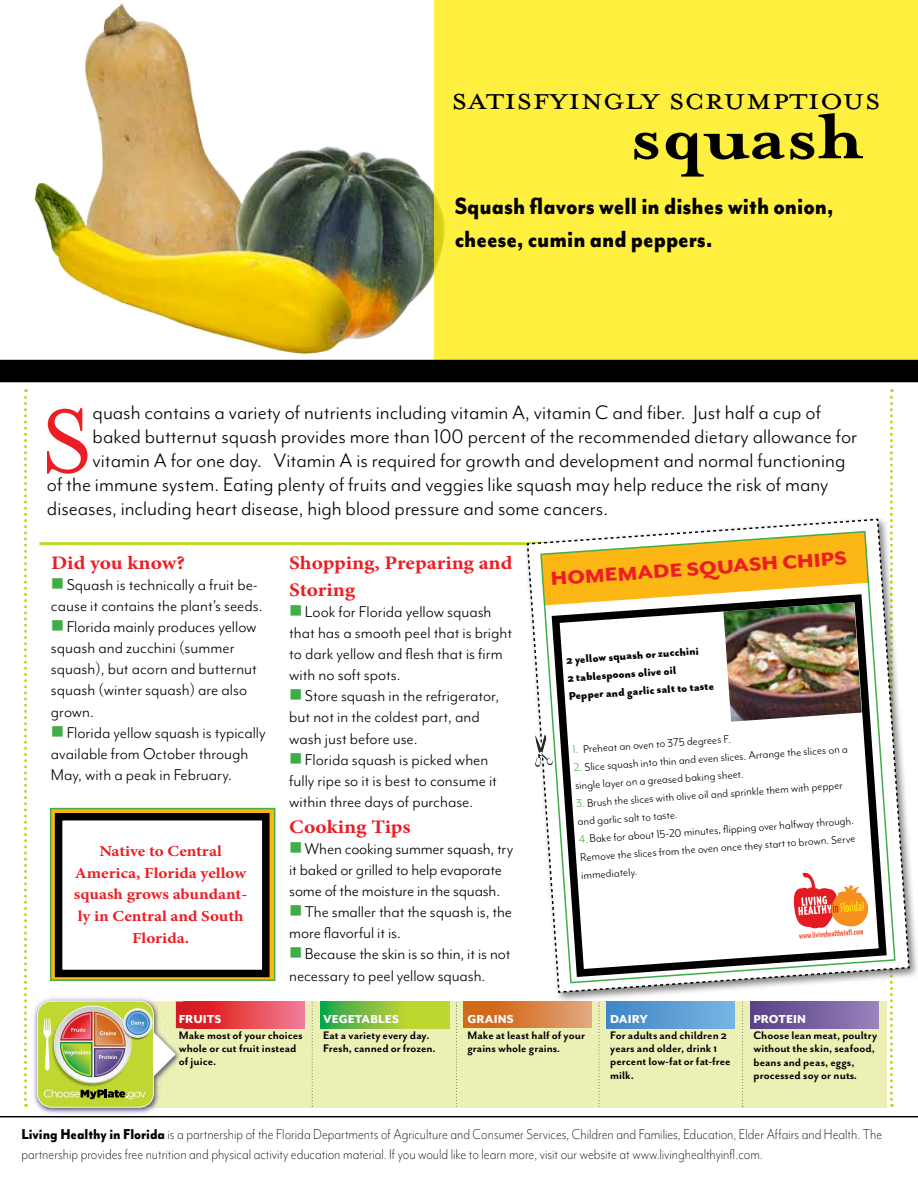
<style>
.page{position:relative;width:918px;height:1188px;background:#fff}
.page>*{position:absolute;margin:0;border:0;box-sizing:border-box;transform-origin:0 0}
.t1{font:102.45px "Mrs Eaves Small Caps";color:#ed1d24}
.t2{font:700 73.2px "Mrs Eaves";color:#000;scale:1.14 1}
.t3{font:34.2px "Mrs Eaves Small Caps";color:#000;scale:1.14 1}
.t4{font:800 27px/32.4px "Mr Eaves Mod OT";color:#000;scale:.9 1}
.t5{font:22.5px "Mr Eaves Mod OT";color:#000}
.t6{font:800 21.75px "Mr Eaves San OT";color:#ed1d24;scale:1.12 1}
.t7{font:700 19.2px/27px "Minion Pro";letter-spacing:-.005em;color:#ed1d24;scale:1.12 1}
.t8{font:18px/21px "Mr Eaves Mod OT";color:#000}
.t9{font:300 16.5px/19.8px "Mr Eaves Mod OT";color:#000;scale:.9 1}
.t10{font:700 15.3px/21.6px "Minion Pro";color:#ed1d24;text-align:center;scale:1.12 1}
.t11{font:800 13.2px "Mr Eaves Mod OT";letter-spacing:.01em;color:#fff}
.t12{font:12.75px/18px "Mr Eaves Mod OT";color:#000}
.t13{font:800 12.75px/18px "Mr Eaves San OT";color:#000}
.t14{font:700 12.6px/13.4px "Mr Eaves San OT";letter-spacing:.005em;color:#000}
.s1{color:#41ad49}
.s2{font-family:"Mr Eaves Mod OT"}
.s3{font-weight:800}
</style>
<div class="page">
<img style="left:0;top:3px;width:434px;height:357px">
<div style="left:434px;top:0;width:484px;height:361px;background:#fff040"></div>
<div style="left:0;top:360px;width:918px;height:22px;background:#000"></div>
<hr style="left:39px;top:542px;width:836px;height:3px;background:#bdd630">
<hr style="left:0;top:1116px;width:918px;height:1px;background:#000">
<div style="left:70px;top:1001px;width:817px;height:107px;background:#edf0b5"></div>
<svg style="left:183px;top:1001px;width:121px;height:27px;background:#e54550"></svg>
<svg style="left:320px;top:1001px;width:129px;height:28px;background:#88c43b"></svg>
<svg style="left:464px;top:1001px;width:62px;height:27px;background:#d36d21"></svg>
<img style="left:32px;top:996px;width:124px;height:119px">
<img style="left:37px;top:1001px;width:146px;height:106px">
<svg style="left:312px;top:1003px;width:1px;height:104px"></svg>
<svg style="left:456px;top:1003px;width:1px;height:104px"></svg>
<svg style="left:24px;top:389px;width:3px;height:718px"></svg>
<div style="left:524px;top:516px;width:394px;height:488px;background:#000;opacity:.5"></div>
<svg style="left:526px;top:389px;width:384px;height:718px"></svg>
<svg style="left:50px;top:808px;width:225px;height:173px;background:#c0af23"></svg>
<div style="left:59px;top:817px;width:207px;height:156px;background:#fff"></div>
<div style="left:55px;top:813px;width:215px;height:164px;border:8px solid #000"></div>
<h3 class="t3" style="left:451px;top:80px;width:378px">satisfyingly scrumptious</h3>
<h2 class="t2" style="left:630px;top:94px;width:206px">squash</h2>
<h3 class="t4" style="left:455px;top:190px;width:422px">Squash flavors well in dishes with onion, cheese, cumin and peppers.</h3>
<h1 class="t1" style="left:41px;top:386px;width:53px">S</h1>
<p class="t5" style="left:93px;top:401px;width:730px">quash contains a variety of nutrients including vitamin A, vitamin C and fiber. Just half a cup of</p>
<p class="t5" style="left:93px;top:425px;width:766px">baked butternut squash provides more than 100 percent of the recommended dietary allowance for</p>
<p class="t5" style="left:93px;top:449px;width:754px">vitamin A for one day. Vitamin A is required for growth and development and normal functioning</p>
<p class="t5" style="left:47px;top:473px;width:783px">of the immune system. Eating plenty of fruits and veggies like squash may help reduce the risk of many</p>
<p class="t5" style="left:47px;top:497px;width:563px">diseases, including heart disease, high blood pressure and some cancers.</p>
<p class="t7" style="left:51px;top:550px;width:121px">Did you know?</p>
<p class="t8" style="left:67px;top:575px;width:193px">Squash is technically a fruit be-</p>
<p class="t8" style="left:51px;top:596px;width:213px">cause it contains the plant’s seeds.</p>
<p class="t8" style="left:67px;top:617px;width:191px">Florida mainly produces yellow</p>
<p class="t8" style="left:51px;top:638px;width:185px">squash and zucchini (summer</p>
<p class="t8" style="left:51px;top:659px;width:207px">squash), but acorn and butternut</p>
<p class="t8" style="left:51px;top:680px;width:198px">squash (winter squash) are also</p>
<p class="t8" style="left:51px;top:701px;width:45px">grown.</p>
<p class="t8" style="left:67px;top:722px;width:201px">Florida yellow squash is typically</p>
<p class="t8" style="left:51px;top:743px;width:199px">available from October through</p>
<p class="t8" style="left:51px;top:764px;width:182px">May, with a peak in February.</p>
<p class="t6" style="left:550px;top:567px;width:254px;rotate:-4deg">Homemade Squash Chips</p>
<p class="t7" style="left:289px;top:550px;width:201px">Shopping, Preparing and<br>Storing</p>
<p class="t8" style="left:289px;top:602px;width:224px;text-indent:16px">Look for Florida yellow squash that has a smooth peel that is bright to dark yellow and flesh that is firm with no soft spots.</p>
<p class="t8" style="left:289px;top:686px;width:211px;text-indent:16px">Store squash in the refrigerator, but not in the coldest part, and wash just before use.</p>
<p class="t8" style="left:289px;top:749px;width:209px;text-indent:16px">Florida squash is picked when fully ripe so it is best to consume it within three days of purchase.</p>
<p class="t7" style="left:289px;top:814px;width:110px">Cooking Tips</p>
<p class="t8" style="left:305px;top:839px;width:210px">When cooking summer squash, try</p>
<p class="t8" style="left:289px;top:860px;width:214px">it baked or grilled to help evaporate</p>
<p class="t8" style="left:289px;top:881px;width:212px">some of the moisture in the squash.</p>
<p class="t8" style="left:305px;top:902px;width:209px">The smaller that the squash is, the</p>
<p class="t8" style="left:289px;top:923px;width:113px">more flavorful it is.</p>
<p class="t8" style="left:305px;top:944px;width:207px">Because the skin is so thin, it is not</p>
<p class="t8" style="left:289px;top:965px;width:198px">necessary to peel yellow squash.</p>
<p class="t13" style="left:566px;top:651px;width:148px;rotate:-4deg">2 yellow s quas h or zucchi ni<br>2 tab les p oons oli ve oi l<br>Pepper and garlicsalttotaste</p>
<p class="t12" style="left:572px;top:741px;width:160px;rotate:-4deg"><span class="s1">1.</span> Preheat an oven to 375 degrees F.</p>
<p class="t12" style="left:573px;top:759px;width:276px;rotate:-4deg"><span class="s1">2.</span> Slice squash into thin and even slices. Arrange the slices on a single layer on a greased baking sheet.</p>
<p class="t12" style="left:576px;top:795px;width:269px;rotate:-4deg"><span class="s1">3.</span> Brush the slices with olive oil and sprinkle them with pepper and garlic salt to taste.</p>
<p class="t12" style="left:578px;top:831px;width:277px;text-align:justify;rotate:-4deg"><span class="s1">4.</span> Bake for about 15-20 minutes, fl ipping over halfway through.<br>Remove the slices from the oven once they start to brown. Serve immediately.</p>
<p class="t10" style="left:74px;top:840px;width:156px">Native to Central<br>America, Florida yellow squash grows abundant&shy;ly in Central and South<br>Florida.</p>
<p class="t11" style="left:179px;top:1011px;width:44px">FRUITS</p>
<p class="t14" style="left:179px;top:1029px;width:125px">Make most of your choices whole or cut fruit instead of juice.</p>
<p class="t11" style="left:323px;top:1012px;width:77px">VEGETABLES</p>
<p class="t14" style="left:323px;top:1029px;width:114px">Eat a variety every day.<br>Fresh, canned or frozen.</p>
<p class="t11" style="left:467px;top:1011px;width:48px">GRAINS</p>
<p class="t14" style="left:467px;top:1029px;width:119px">Make at least half of your grains whole grains<span class="s2">.</span></p>
<p class="t11" style="left:610px;top:1011px;width:39px">DAIRY</p>
<p class="t14" style="left:610px;top:1029px;width:122px">For adults and children 2 years and older, drink 1 percent low-fat or fat-free milk.</p>
<p class="t11" style="left:753px;top:1012px;width:54px">PROTEIN</p>
<p class="t14" style="left:753px;top:1029px;width:125px">Choose lean meat, poultry without the skin, seafood, beans and peas, eggs, processed soy or nuts.</p>
<p class="t9" style="left:22px;top:1124px;width:958px"><span class="s3">Living Healthy in Florida</span> is a partnership of the Florida Departments of Agriculture and Consumer Services, Children and Families, Education, Elder Affairs and Health. The partnership provides free nutrition and physical activity education material. If you would like to learn more, visit our website at www.livinghealthyinfl.com.</p>
</div>
